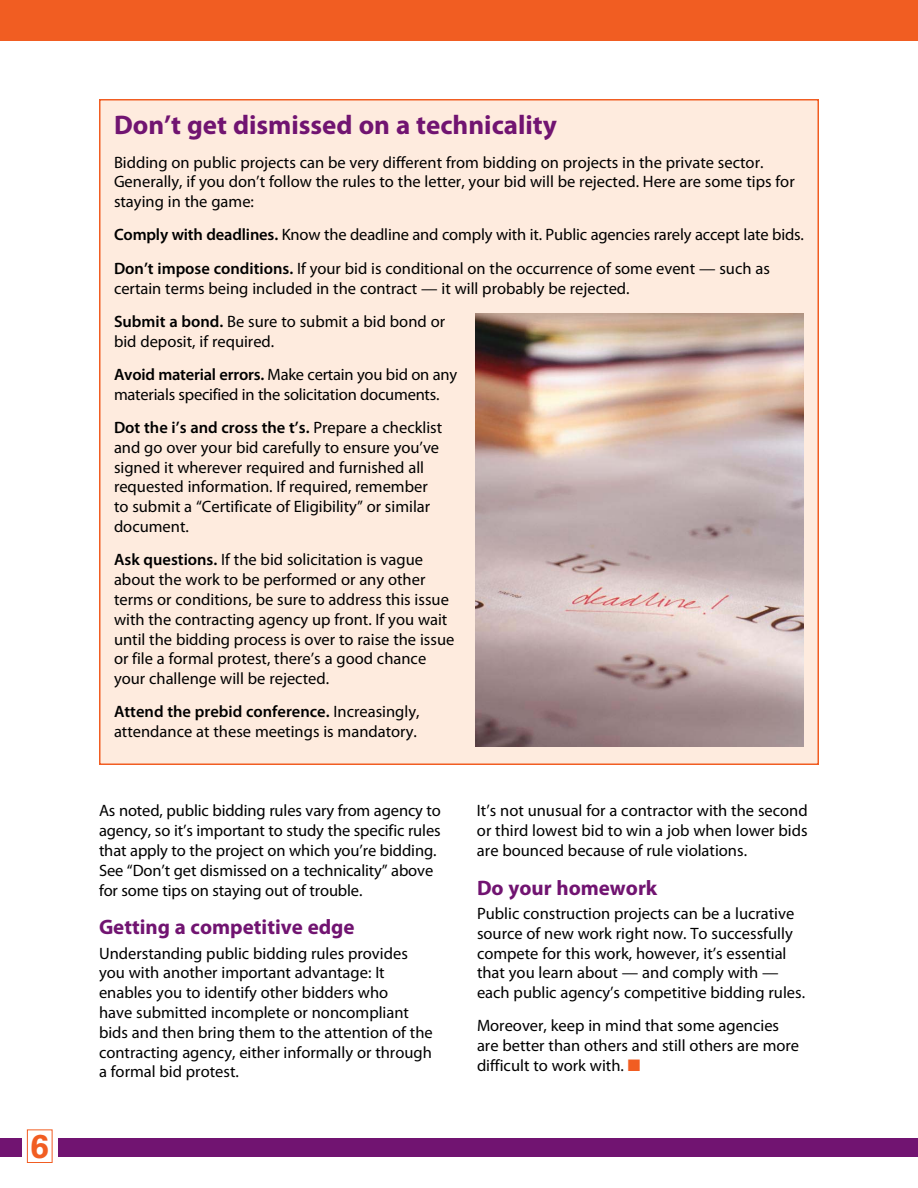
<style>
.page{position:relative;width:918px;height:1188px;background:#fff}
.page>*{position:absolute;margin:0;border:0;box-sizing:border-box;transform-origin:0 0}
.t1{font:700 33px "Univers LT Std";color:#f15d22}
.t2{font:700 27px "Myriad Pro";color:#711471}
.t3{font:700 21px "Myriad Pro";color:#711471}
.t4{font:16.5px/19.8px "Myriad Pro";color:#000}
.s1{font-weight:600}
</style>
<div class="page">
<div style="left:0;top:1138px;width:918px;height:18px;background:#711471"></div>
<svg style="left:22px;top:1134px;width:36px;height:28px"></svg>
<div style="left:27px;top:1130px;width:25px;height:33px;background:#fff;border:1px solid #f15d22"></div>
<div style="left:0;top:0;width:918px;height:40px;background:#f15d22"></div>
<div style="left:100px;top:100px;width:718px;height:664px;background:#feebde"></div>
<img style="left:476px;top:314px;width:328px;height:433px">
<h1 class="t1" style="left:31px;top:1127px;width:20px">6</h1>
<h2 class="t2" style="left:114px;top:115px;width:444px">Don’t get dismissed on a technicality</h2>
<p class="t4" style="left:114px;top:153px;width:682px">Bidding on public projects can be very different from bidding on projects in the private sector.<br>Generally, if you don’t follow the rules to the letter, your bid will be rejected. Here are some tips for staying in the game:</p>
<p class="t4" style="left:114px;top:219px;width:692px;line-height:33.3px"><span class="s1">Comply with deadlines.</span> Know the deadline and comply with it. Public agencies rarely accept late bids.<br><span class="s1">Don’t impose conditions.</span> If your bid is conditional on the occurrence of some event — such as</p>
<p class="t4" style="left:114px;top:272px;width:517px;line-height:33.3px">certain terms being included in the contract — it will probably be rejected.<br><span class="s1">Submit a bond.</span> Be sure to submit a bid bond or</p>
<p class="t4" style="left:114px;top:326px;width:345px;line-height:33.3px">bid deposit, if required.<br><span class="s1">Avoid material errors.</span> Make certain you bid on any</p>
<p class="t4" style="left:114px;top:379px;width:330px;line-height:33.3px">materials specified in the solicitation documents.<br><span class="s1">Dot the i’s and cross the t’s.</span> Prepare a checklist</p>
<p class="t4" style="left:114px;top:438px;width:327px">and go over your bid carefully to ensure you’ve signed it wherever required and furnished all requested information. If required, remember to submit a “Certificate of Eligibility” or similar document.</p>
<p class="t4" style="left:114px;top:551px;width:342px"><span class="s1">Ask questions.</span> If the bid solicitation is vague about the work to be performed or any other terms or conditions, be sure to address this issue with the contracting agency up front. If you wait until the bidding process is over to raise the issue or file a formal protest, there’s a good chance your challenge will be rejected.</p>
<p class="t4" style="left:114px;top:703px;width:307px"><span class="s1">Attend the prebid conference.</span> Increasingly, attendance at these meetings is mandatory.</p>
<p class="t4" style="left:99px;top:802px;width:343px">As noted, public bidding rules vary from agency to agency, so it’s important to study the specific rules that apply to the project on which you’re bidding.<br>See “Don’t get dismissed on a technicality” above for some tips on staying out of trouble.</p>
<p class="t3" style="left:99px;top:919px;width:257px">Getting a competitive edge</p>
<p class="t4" style="left:99px;top:944px;width:335px">Understanding public bidding rules provides you with another important advantage: It enables you to identify other bidders who<br>have submitted incomplete or noncompliant bids and then bring them to the attention of the contracting agency, either informally or through a formal bid protest.</p>
<p class="t4" style="left:477px;top:802px;width:332px;text-align:justify">It’s not unusual for a contractor with the second or third lowest bid to win a job when lower bids are bounced because of rule violations.</p>
<p class="t3" style="left:477px;top:880px;width:182px">Do your homework</p>
<p class="t4" style="left:477px;top:905px;width:330px">Public construction projects can be a lucrative source of new work right now. To successfully compete for this work, however, it’s essential that you learn about — and comply with — each public agency’s competitive bidding rules.</p>
<p class="t4" style="left:477px;top:1017px;width:324px">Moreover, keep in mind that some agencies are better than others and still others are more difficult to work with.</p>
</div>
